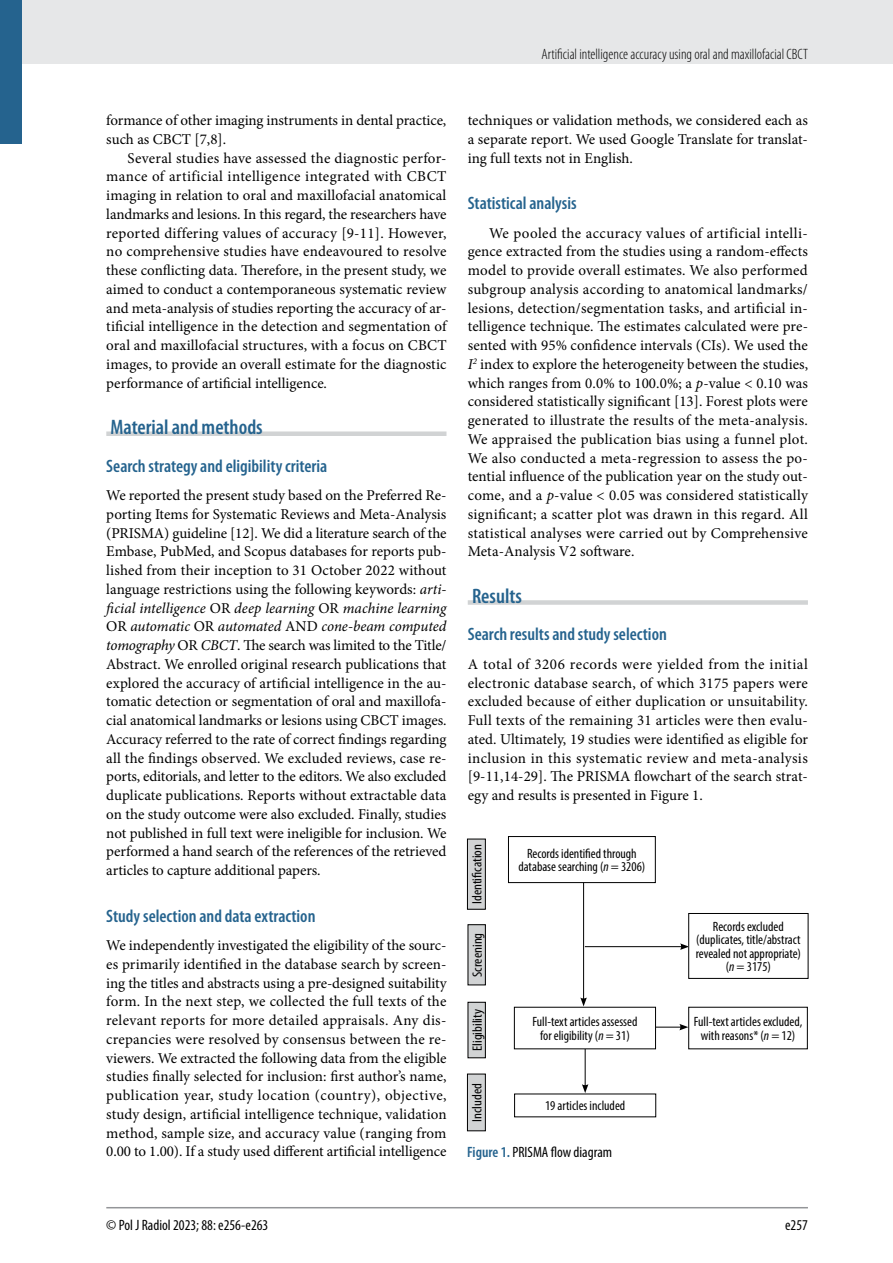
<style>
.page{position:relative;width:893px;height:1263px;background:#fff}
.page>*{position:absolute;margin:0;border:0;box-sizing:border-box;transform-origin:0 0}
.t1{font:600 condensed 21px "Myriad Pro";color:#25638e}
.t2{font:600 condensed 18px "Myriad Pro";color:#25638e}
.t3{font:15px/18.8px "Minion Pro";color:#000;text-align:justify}
.t4{font:300 condensed 15px "Myriad Pro";color:#000}
.t5{font:condensed 15px "Myriad Pro";color:#000}
.t6{font:condensed 13.5px/13.5px "Myriad Pro";color:#000;text-align:center}
.t7{font:condensed 13.5px "Myriad Pro";color:#000;scale:1.08 1}
.s1{font-style:italic}
.s2{font-weight:600;color:#25638e}
</style>
<div class="page">
<div style="left:0;top:0;width:893px;height:64px;background:#e6e7e8"></div>
<hr style="left:106px;top:1207px;width:702px;height:1px;background:#939598">
<div style="left:0;top:0;width:21px;height:144px;background:#25638e"></div>
<div style="left:106px;top:431px;width:340px;height:5px;background:#d1d3d4"></div>
<div style="left:468px;top:600px;width:340px;height:5px;background:#d1d3d4"></div>
<div style="left:508px;top:836px;width:148px;height:47px;border:1px solid #000"></div>
<div style="left:467px;top:1074px;width:18px;height:57px;background:#d1d3d4"></div>
<div style="left:467px;top:1074px;width:19px;height:57px;border:1px solid #000"></div>
<div style="left:468px;top:1002px;width:17px;height:56px;background:#d1d3d4"></div>
<div style="left:468px;top:1002px;width:18px;height:56px;border:1px solid #000"></div>
<div style="left:468px;top:925px;width:17px;height:60px;background:#d1d3d4"></div>
<div style="left:468px;top:924px;width:18px;height:61px;border:1px solid #000"></div>
<div style="left:467px;top:839px;width:18px;height:70px;background:#d1d3d4"></div>
<div style="left:467px;top:839px;width:19px;height:70px;border:1px solid #000"></div>
<hr style="left:585px;top:946px;width:97px;height:1px;background:#000">
<svg style="left:680px;top:943px;width:8px;height:7px"></svg>
<svg style="left:656px;top:1024px;width:32px;height:6px"></svg>
<hr style="left:585px;top:1049px;width:1px;height:37px;background:#000">
<svg style="left:582px;top:1084px;width:6px;height:9px"></svg>
<hr style="left:583px;top:883px;width:1px;height:117px;background:#000">
<svg style="left:580px;top:997px;width:7px;height:9px"></svg>
<div style="left:688px;top:913px;width:120px;height:66px;border:1px solid #000"></div>
<p class="t4" style="left:542px;top:45px;width:268px">Artificial intelligence accuracy using oral and maxillofacial CBCT</p>
<p class="t3" style="left:106px;top:111px;width:342px">formance of other imaging instruments in dental practice, such as CBCT [7,8].</p>
<p class="t3" style="left:106px;top:148px;width:342px;text-indent:21px">Several studies have assessed the diagnostic perfor&shy;mance of artificial intelligence integrated with CBCT imaging in relation to oral and maxillofacial anatomical landmarks and lesions. In this regard, the researchers have reported differing values of accuracy [9-11]. However, no comprehensive studies have endeavoured to resolve these conflicting data. Therefore, in the present study, we aimed to conduct a contemporaneous systematic review and meta-analysis of studies reporting the accuracy of ar&shy;tificial intelligence in the detection and segmentation of oral and maxillofacial structures, with a focus on CBCT images, to provide an overall estimate for the diagnostic performance of artificial intelligence.</p>
<h1 class="t1" style="left:111px;top:414px;width:154px">Material and methods</h1>
<p class="t2" style="left:106px;top:454px;width:222px">Search strategy and eligibility criteria</p>
<p class="t3" style="left:106px;top:486px;width:342px">We reported the present study based on the Preferred Re&shy;porting Items for Systematic Reviews and Meta-Analysis (PRISMA) guideline [12]. We did a literature search of the Embase, PubMed, and Scopus databases for reports pub&shy;lished from their inception to 31 October 2022 without language restrictions using the following keywords: <span class="s1">arti&shy;ficial intelligence</span> OR <span class="s1">deep learning</span> OR <span class="s1">machine learning </span>OR <span class="s1">automatic</span> OR <span class="s1">automated</span> AND <span class="s1">cone-beam computed tomography</span> OR <span class="s1">CBCT</span>. The search was limited to the Title/ Abstract. We enrolled original research publications that explored the accuracy of artificial intelligence in the au&shy;tomatic detection or segmentation of oral and maxillofa&shy;cial anatomical landmarks or lesions using CBCT images.<br>Accuracy referred to the rate of correct findings regarding all the findings observed. We excluded reviews, case re&shy;ports, editorials, and letter to the editors. We also excluded duplicate publications. Reports without extractable data on the study outcome were also excluded. Finally, studies not published in full text were ineligible for inclusion. We performed a hand search of the references of the retrieved articles to capture additional papers.</p>
<p class="t2" style="left:106px;top:904px;width:211px">Study selection and data extraction</p>
<p class="t3" style="left:106px;top:936px;width:342px">We independently investigated the eligibility of the sourc&shy;es primarily identified in the database search by screen&shy;ing the titles and abstracts using a pre-designed suitability form. In the next step, we collected the full texts of the relevant reports for more detailed appraisals. Any dis&shy;crepancies were resolved by consensus between the re&shy;viewers. We extracted the following data from the eligible studies finally selected for inclusion: first author’s name, publication year, study location (country), objective, study design, artificial intelligence technique, validation method, sample size, and accuracy value (ranging from 0.00 to 1.00). If a study used different artificial intelligence</p>
<p class="t3" style="left:468px;top:111px;width:342px">techniques or validation methods, we considered each as a separate report. We used Google Translate for translat&shy;ing full texts not in English.</p>
<p class="t2" style="left:468px;top:192px;width:110px">Statistical analysis</p>
<p class="t3" style="left:468px;top:223px;width:342px;text-indent:21px">We pooled the accuracy values of artificial intelli&shy;gence extracted from the studies using a random-effects model to provide overall estimates. We also performed subgroup analysis according to anatomical landmarks/ lesions, detection/segmentation tasks, and artificial in&shy;telligence technique. The estimates calculated were pre&shy;sented with 95% confidence intervals (CIs). We used the <span class="s1">I</span><sup>2</sup> index to explore the heterogeneity between the studies, which ranges from 0.0% to 100.0%; a <span class="s1">p</span>-value &lt; 0.10 was considered statistically significant [13]. Forest plots were generated to illustrate the results of the meta-analysis.<br>We appraised the publication bias using a funnel plot.<br>We also conducted a meta-regression to assess the po&shy;tential influence of the publication year on the study out&shy;come, and a <span class="s1">p</span>-value &lt; 0.05 was considered statistically significant; a scatter plot was drawn in this regard. All statistical analyses were carried out by Comprehensive Meta-Analysis V2 software.</p>
<h1 class="t1" style="left:472px;top:583px;width:51px">Results</h1>
<p class="t2" style="left:468px;top:623px;width:201px">Search results and study selection</p>
<p class="t3" style="left:468px;top:655px;width:342px">A total of 3206 records were yielded from the initial electronic database search, of which 3175 papers were excluded because of either duplication or unsuitability.<br>Full texts of the remaining 31 articles were then evalu&shy;ated. Ultimately, 19 studies were identified as eligible for inclusion in this systematic review and meta-analysis [9-11,14-29]. The PRISMA flowchart of the search strat&shy;egy and results is presented in Figure 1.</p>
<p class="t7" style="left:469px;top:904px;width:57px;rotate:-90deg">Identification</p>
<p class="t7" style="left:469px;top:977px;width:42px;rotate:-90deg">Screening</p>
<p class="t7" style="left:469px;top:1051px;width:40px;rotate:-90deg">Eligibility</p>
<p class="t7" style="left:469px;top:1122px;width:37px;rotate:-90deg">Included</p>
<p class="t6" style="left:518px;top:846px;width:128px">Records identified through database searching (<span class="s1">n</span> = 3206)</p>
<p class="t6" style="left:532px;top:1015px;width:107px">Full-text articles assessed for eligibility (<span class="s1">n</span> = 31)</p>
<p class="t6" style="left:545px;top:1099px;width:82px">19 articles included</p>
<p class="t5" style="left:467px;top:1142px;width:146px"><span class="s2">Figure 1.</span> PRISMA flow diagram</p>
<p class="t6" style="left:696px;top:919px;width:107px">Records excluded (duplicates, title/abstract revealed not appropriate) (<span class="s1">n</span> = 3175)</p>
<p class="t6" style="left:694px;top:1015px;width:110px">Full-text articles excluded, with reasons* (<span class="s1">n</span> = 12)</p>
<p class="t5" style="left:106px;top:1216px;width:164px">© Pol J Radiol 2023; 88: e256-e263</p>
<p class="t5" style="left:785px;top:1216px;width:24px">e257</p>
</div>
